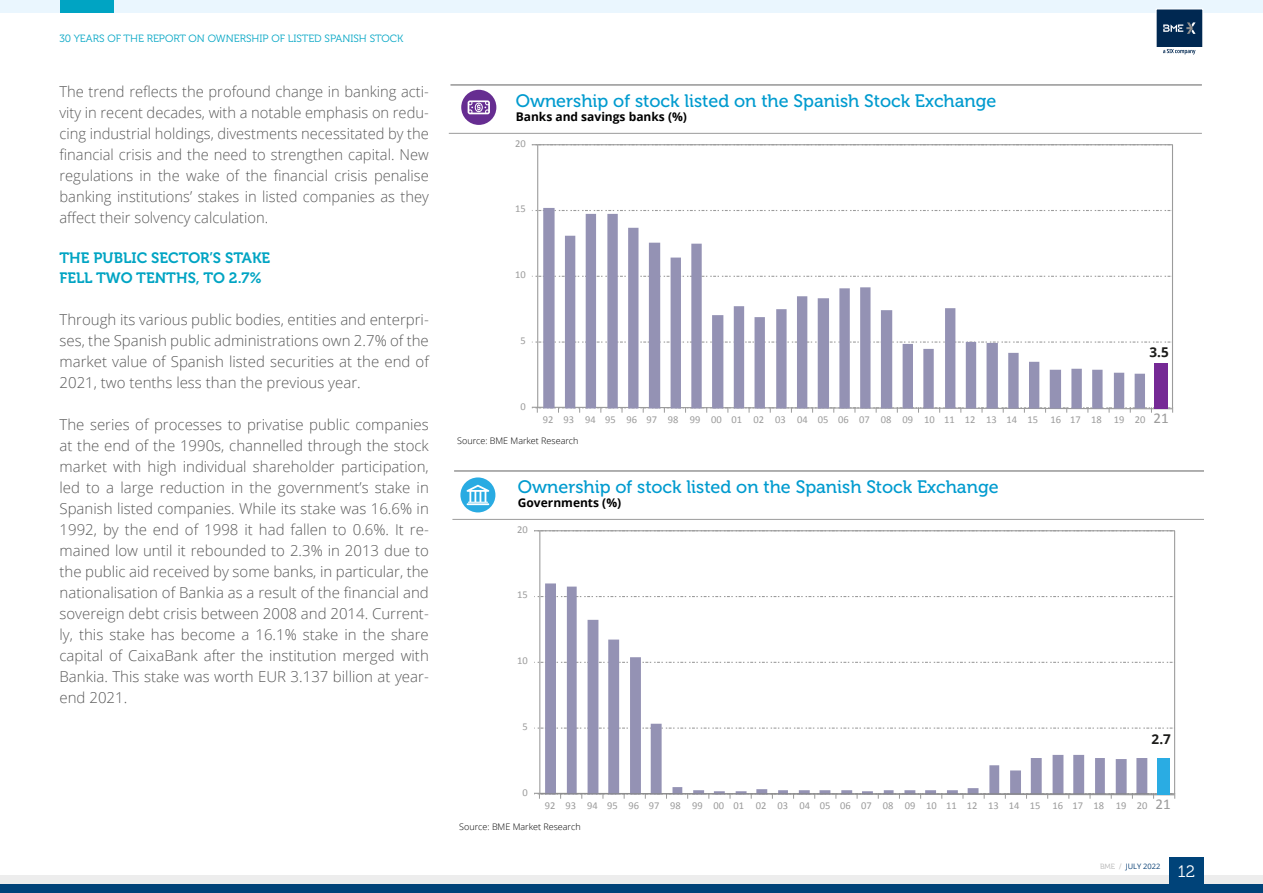
<style>
.page{position:relative;width:1263px;height:893px;background:#fff}
.page>*{position:absolute;margin:0;border:0;box-sizing:border-box;transform-origin:0 0}
.t1{font:18px "Museo 500";color:#009bcf}
.t2{font:16.5px "Museo 300";color:#fff}
.t3{font:300 15px/21px "Open Sans";color:#595959;text-align:justify}
.t4{font:15px/19.5px "Museo 700";color:#00a4c3}
.t5{font:700 13.5px "Open Sans";color:#1c1c1a}
.t6{font:700 12px "Open Sans";color:#000001}
.t7{font:10.5px "Calibri";color:#9b9b9b}
.t8{font:10.5px "Museo 300";color:#00a5c4}
.t9{font:300 9px "Open Sans";color:#000001}
.t10{font:7.5px "Open Sans";color:#0d4377}
.s1{font-size:15px}
.s2{font-family:"Museo 300";color:#b2b2b2}
</style>
<div class="page">
<div style="left:0;top:0;width:1263px;height:13px;background:#eaf6fe"></div>
<div style="left:60px;top:0;width:54px;height:13px;background:#00a4c3"></div>
<div style="left:1156px;top:9px;width:47px;height:38px;background:#002851"></div>
<svg style="left:1163px;top:22px;width:32px;height:12px"></svg>
<svg style="left:1163px;top:49px;width:32px;height:5px"></svg>
<div style="left:0;top:884px;width:1263px;height:9px;background:#004379"></div>
<div style="left:0;top:875px;width:1263px;height:9px;background:#ededed"></div>
<div style="left:1169px;top:858px;width:34px;height:35px;background:#004379"></div>
<hr style="left:450px;top:84px;width:751px;height:2px;background:#9b9b9b">
<hr style="left:449px;top:133px;width:752px;height:1px;background:#9b9b9b">
<hr style="left:537px;top:145px;width:1px;height:263px;background:#9b9b9b">
<hr style="left:1172px;top:145px;width:1px;height:263px;background:#9b9b9b">
<svg style="left:532px;top:210px;width:640px;height:1px"></svg>
<svg style="left:532px;top:276px;width:640px;height:1px"></svg>
<svg style="left:532px;top:341px;width:640px;height:2px"></svg>
<hr style="left:532px;top:144px;width:640px;height:1px;background:#9b9b9b">
<div style="left:461px;top:90px;width:35px;height:35px;background:#662d91;border-radius:50%"></div>
<svg style="left:468px;top:100px;width:22px;height:14px"></svg>
<svg style="left:531px;top:406px;width:642px;height:7px"></svg>
<svg style="left:543px;top:208px;width:624px;height:200px"></svg>
<div style="left:1154px;top:364px;width:13px;height:45px;background:#752995"></div>
<hr style="left:454px;top:470px;width:749px;height:2px;background:#9b9b9b">
<hr style="left:452px;top:519px;width:751px;height:1px;background:#9b9b9b">
<hr style="left:539px;top:531px;width:1px;height:263px;background:#9b9b9b">
<hr style="left:1174px;top:531px;width:1px;height:263px;background:#9b9b9b">
<svg style="left:534px;top:596px;width:639px;height:1px"></svg>
<svg style="left:534px;top:662px;width:639px;height:1px"></svg>
<svg style="left:534px;top:727px;width:639px;height:2px"></svg>
<hr style="left:534px;top:530px;width:640px;height:1px;background:#9b9b9b">
<div style="left:460px;top:477px;width:35px;height:35px;background:#29abe2;border-radius:50%"></div>
<svg style="left:467px;top:485px;width:22px;height:20px"></svg>
<svg style="left:534px;top:792px;width:642px;height:7px"></svg>
<svg style="left:545px;top:583px;width:624px;height:210px"></svg>
<hr style="left:540px;top:793px;width:634px;height:1px;background:#858585">
<div style="left:1157px;top:759px;width:12px;height:36px;background:#2aace3"></div>
<p class="t8" style="left:59px;top:32px;width:345px">30 YEARS OF THE REPORT ON OWNERSHIP OF LISTED SPANISH STOCK</p>
<p class="t3" style="left:60px;top:80px;width:371px">The trend reflects the profound change in banking acti&shy;vity in recent decades, with a notable emphasis on redu&shy;cing industrial holdings, divestments necessitated by the financial crisis and the need to strengthen capital. New regulations in the wake of the financial crisis penalise banking institutions’ stakes in listed companies as they affect their solvency calculation.</p>
<p class="t4" style="left:60px;top:248px;width:212px">THE PUBLIC SECTOR’S STAKE<br>FELL TWO TENTHS, TO 2.7%</p>
<p class="t3" style="left:60px;top:308px;width:371px">Through its various public bodies, entities and enterpri&shy;ses, the Spanish public administrations own 2.7% of the market value of Spanish listed securities at the end of 2021, two tenths less than the previous year.</p>
<p class="t3" style="left:60px;top:413px;width:371px">The series of processes to privatise public companies at the end of the 1990s, channelled through the stock market with high individual shareholder participation, led to a large reduction in the government’s stake in Spanish listed companies. While its stake was 16.6% in 1992, by the end of 1998 it had fallen to 0.6%. It re&shy;mained low until it rebounded to 2.3% in 2013 due to the public aid received by some banks, in particular, the nationalisation of Bankia as a result of the financial and sovereign debt crisis between 2008 and 2014. Current&shy;ly, this stake has become a 16.1% stake in the share capital of CaixaBank after the institution merged with Bankia. This stake was worth EUR 3.137 billion at year&shy;end 2021.</p>
<p class="t1" style="left:516px;top:91px;width:482px">Ownership of stock listed on the Spanish Stock Exchange</p>
<p class="t6" style="left:516px;top:108px;width:173px">Banks and savings banks (%)</p>
<p class="t7" style="left:515px;top:137px;width:12px">20</p>
<p class="t7" style="left:515px;top:202px;width:12px">15</p>
<p class="t7" style="left:515px;top:268px;width:12px">10</p>
<p class="t7" style="left:520px;top:334px;width:7px">5</p>
<p class="t7" style="left:520px;top:400px;width:7px">0</p>
<p class="t5" style="left:1149px;top:342px;width:21px">3.5</p>
<p class="t7" style="left:543px;top:413px;width:627px">92 93 94 95 96 97 98 99 00 01 02 03 04 05 06 07 08 09 10 11 12 13 14 15 16 17 18 19 20 <span class="s1">21</span></p>
<p class="t9" style="left:457px;top:434px;width:123px">Source: BME Market Research</p>
<p class="t1" style="left:518px;top:477px;width:482px">Ownership of stock listed on the Spanish Stock Exchange</p>
<p class="t6" style="left:518px;top:494px;width:105px">Governments (%)</p>
<p class="t7" style="left:517px;top:523px;width:12px">20</p>
<p class="t7" style="left:517px;top:588px;width:12px">15</p>
<p class="t7" style="left:517px;top:654px;width:12px">10</p>
<p class="t7" style="left:522px;top:720px;width:7px">5</p>
<p class="t5" style="left:1151px;top:730px;width:21px">2.7</p>
<p class="t7" style="left:522px;top:786px;width:7px">0</p>
<p class="t7" style="left:545px;top:799px;width:627px">92 93 94 95 96 97 98 99 00 01 02 03 04 05 06 07 08 09 10 11 12 13 14 15 16 17 18 19 20 <span class="s1">21</span></p>
<p class="t9" style="left:459px;top:820px;width:123px">Source: BME Market Research</p>
<p class="t10" style="left:1100px;top:861px;width:62px"><span class="s2">BME /</span> JULY 2022</p>
<p class="t2" style="left:1178px;top:863px;width:19px">12</p>
</div>
